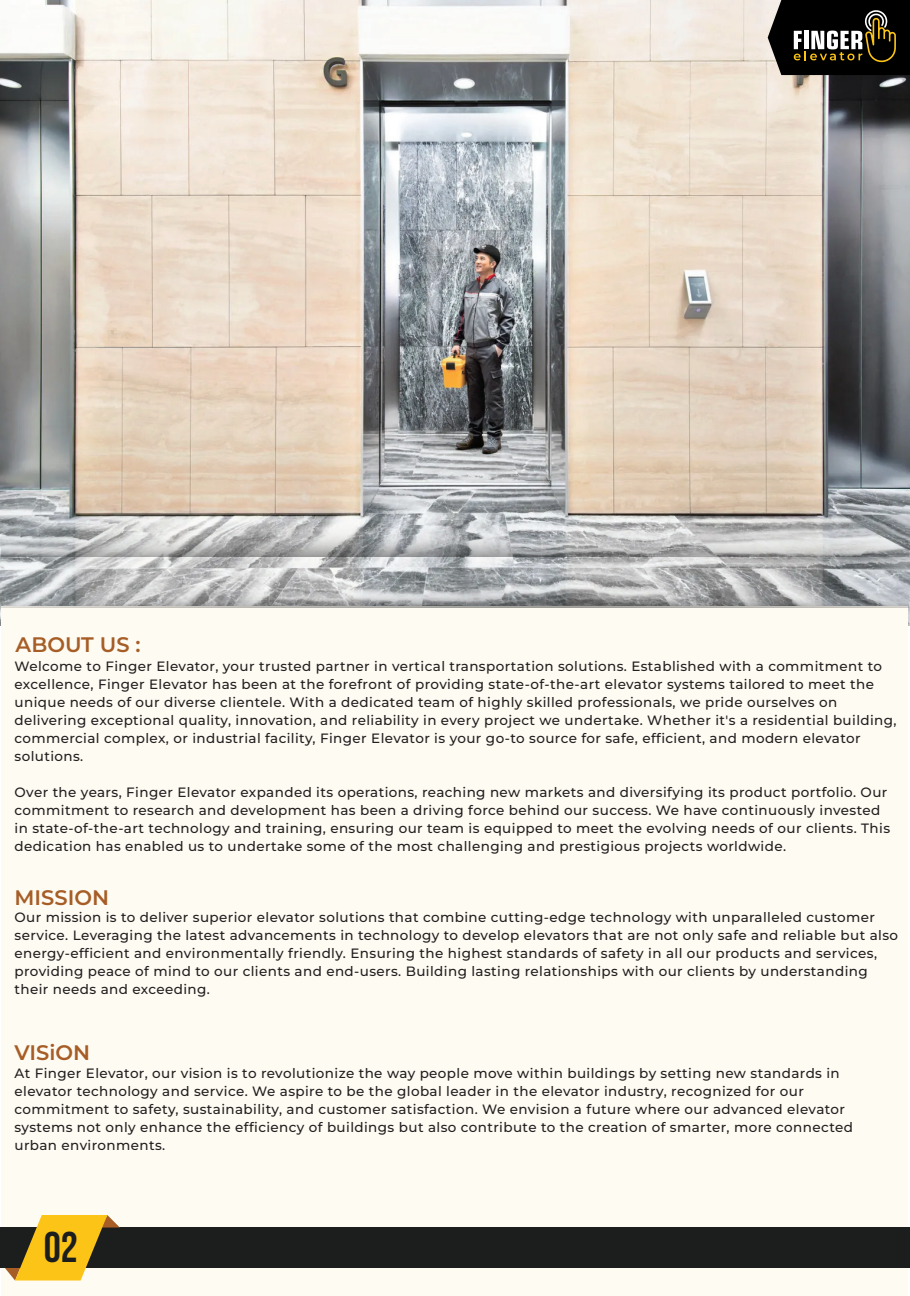
<style>
.page{position:relative;width:910px;height:1296px;background:#fff}
.page>*{position:absolute;margin:0;border:0;box-sizing:border-box;transform-origin:0 0}
.t1{font:42.9px "Bebas Neue";color:#1c1d1d}
.t2{font:600 21px "Montserrat";color:#a65d26}
.t3{font:500 13.5px/18px "Montserrat";letter-spacing:.03em;color:#231f20}
</style>
<div class="page">
<img style="left:0;top:0;width:910px;height:625px">
<div style="left:2px;top:606px;width:906px;height:690px;background:#fefbf3"></div>
<img style="left:1px;top:514px;width:908px;height:43px">
<img style="left:1px;top:572px;width:907px;height:36px">
<div style="left:0;top:1228px;width:910px;height:40px;background:#1c1d1d"></div>
<svg style="left:5px;top:1215px;width:115px;height:66px"></svg>
<svg style="left:768px;top:0;width:142px;height:75px"></svg>
<h2 class="t2" style="left:16px;top:631px;width:126px">ABOUT US :</h2>
<p class="t3" style="left:15px;top:656px;width:884px">Welcome to Finger Elevator, your trusted partner in vertical transportation solutions. Established with a commitment to excellence, Finger Elevator has been at the forefront of providing state-of-the-art elevator systems tailored to meet the unique needs of our diverse clientele. With a dedicated team of highly skilled professionals, we pride ourselves on delivering exceptional quality, innovation, and reliability in every project we undertake. Whether it's a residential building, commercial complex, or industrial facility, Finger Elevator is your go-to source for safe, efficient, and modern elevator solutions.</p>
<p class="t3" style="left:15px;top:782px;width:877px">Over the years, Finger Elevator expanded its operations, reaching new markets and diversifying its product portfolio. Our commitment to research and development has been a driving force behind our success. We have continuously invested in state-of-the-art technology and training, ensuring our team is equipped to meet the evolving needs of our clients. This dedication has enabled us to undertake some of the most challenging and prestigious projects worldwide.</p>
<h2 class="t2" style="left:15px;top:883px;width:96px">MISSION</h2>
<p class="t3" style="left:15px;top:908px;width:885px">Our mission is to deliver superior elevator solutions that combine cutting-edge technology with unparalleled customer service. Leveraging the latest advancements in technology to develop elevators that are not only safe and reliable but also energy-efficient and environmentally friendly. Ensuring the highest standards of safety in all our products and services, providing peace of mind to our clients and end-users. Building lasting relationships with our clients by understanding their needs and exceeding.</p>
<h2 class="t2" style="left:15px;top:1039px;width:77px">VISiON</h2>
<p class="t3" style="left:15px;top:1064px;width:840px">At Finger Elevator, our vision is to revolutionize the way people move within buildings by setting new standards in elevator technology and service. We aspire to be the global leader in the elevator industry, recognized for our commitment to safety, sustainability, and customer satisfaction. We envision a future where our advanced elevator systems not only enhance the efficiency of buildings but also contribute to the creation of smarter, more connected urban environments.</p>
<h1 class="t1" style="left:44px;top:1223px;width:36px">02</h1>
</div>
